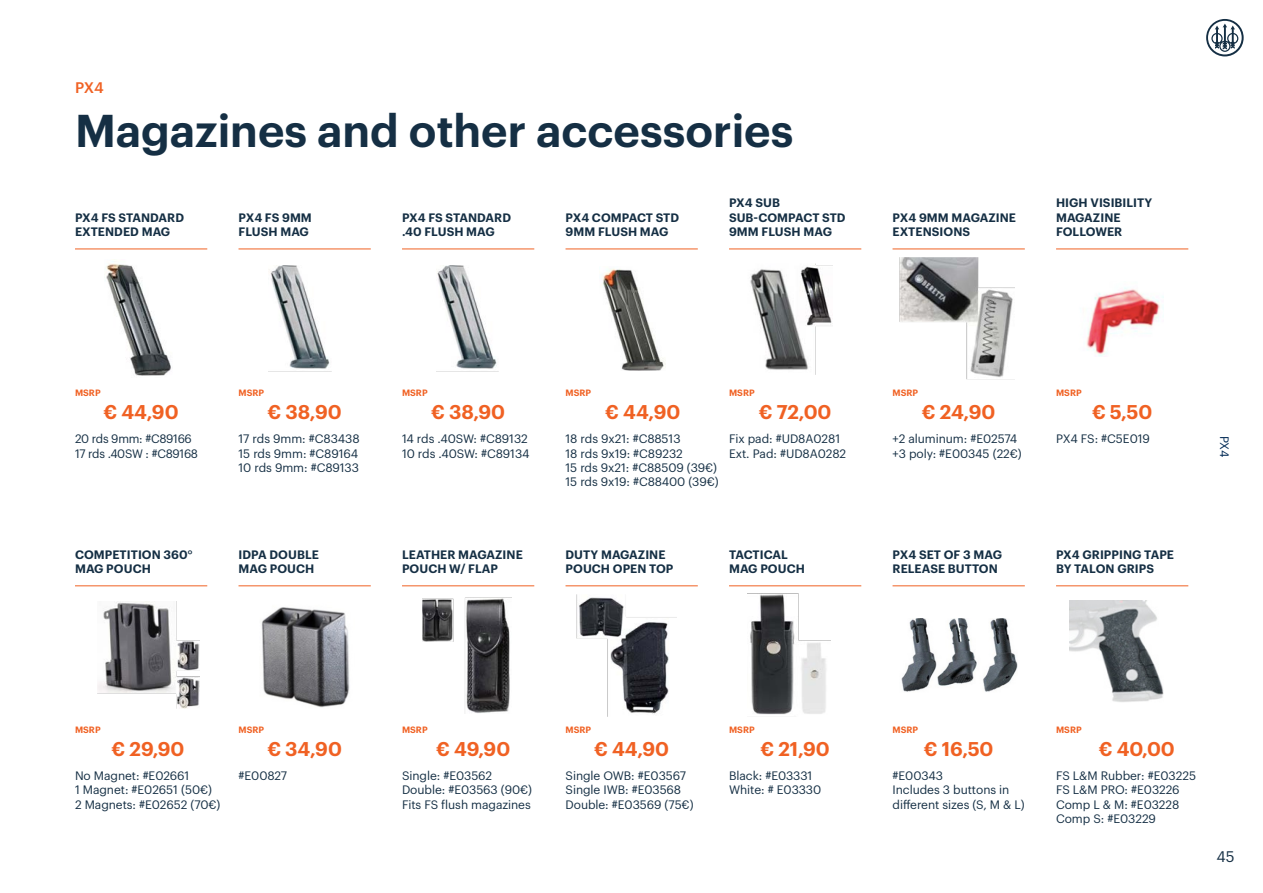
<style>
.page{position:relative;width:1263px;height:893px;background:#fff}
.page>*{position:absolute;margin:0;border:0;box-sizing:border-box;transform-origin:0 0}
.Chapter_opening{font:600 45px "Graphik";color:#152f44}
.t1{font:600 19.5px "Graphik";color:#f06123}
.Chapter_opening-2{font:500 15px "Graphik";color:#f06123}
.t2{font:15px "Graphik";color:#152f44}
.t3{font:12px "Graphik";letter-spacing:-.005em;color:#152f44}
.t4{font:600 12px/14.4px "Graphik";letter-spacing:.005em;color:#152f44}
.t5{font:12px "Graphik";color:#002954}
.t6{font:600 9px "Graphik";color:#f06123}
</style>
<div class="page">
<svg style="left:1206px;top:19px;width:37px;height:37px"></svg>
<hr style="left:75px;top:249px;width:132px;height:1px;background:#f06123">
<hr style="left:238px;top:249px;width:133px;height:1px;background:#f06123">
<hr style="left:402px;top:249px;width:132px;height:1px;background:#f06123">
<hr style="left:565px;top:249px;width:133px;height:1px;background:#f06123">
<hr style="left:729px;top:249px;width:132px;height:1px;background:#f06123">
<hr style="left:892px;top:249px;width:133px;height:1px;background:#f06123">
<hr style="left:1056px;top:249px;width:132px;height:1px;background:#f06123">
<hr style="left:75px;top:585px;width:132px;height:1px;background:#f06123">
<hr style="left:238px;top:585px;width:133px;height:1px;background:#f06123">
<hr style="left:402px;top:585px;width:132px;height:1px;background:#f06123">
<hr style="left:565px;top:585px;width:133px;height:1px;background:#f06123">
<hr style="left:729px;top:585px;width:132px;height:1px;background:#f06123">
<hr style="left:892px;top:585px;width:133px;height:1px;background:#f06123">
<hr style="left:1056px;top:585px;width:132px;height:1px;background:#f06123">
<img style="left:106px;top:261px;width:65px;height:115px">
<img style="left:269px;top:265px;width:62px;height:107px">
<img style="left:437px;top:265px;width:61px;height:107px">
<img style="left:602px;top:268px;width:62px;height:103px">
<img style="left:750px;top:263px;width:82px;height:111px">
<img style="left:899px;top:258px;width:116px;height:121px">
<img style="left:1086px;top:287px;width:77px;height:69px">
<img style="left:261px;top:607px;width:89px;height:101px">
<img style="left:422px;top:597px;width:90px;height:116px">
<img style="left:577px;top:597px;width:100px;height:119px">
<img style="left:747px;top:593px;width:83px;height:122px">
<img style="left:901px;top:618px;width:117px;height:74px">
<img style="left:1069px;top:600px;width:94px;height:102px">
<img style="left:97px;top:602px;width:103px;height:106px">
<p class="Chapter_opening-2" style="left:75px;top:76px;width:30px">PX4</p>
<p class="Chapter_opening" style="left:75px;top:96px;width:720px">Magazines and other accessories</p>
<p class="t4" style="left:75px;top:209px;width:111px">PX4 FS STANDARD</p>
<p class="t4" style="left:75px;top:224px;width:97px">EXTENDED MAG</p>
<p class="t4" style="left:239px;top:209px;width:75px">PX4 FS 9MM<br>FLUSH MAG</p>
<p class="t4" style="left:402px;top:209px;width:111px">PX4 FS STANDARD .40 FLUSH MAG</p>
<p class="t4" style="left:565px;top:209px;width:115px">PX4 COMPACT STD</p>
<p class="t4" style="left:565px;top:224px;width:104px">9MM FLUSH MAG</p>
<p class="t4" style="left:729px;top:195px;width:52px">PX4 SUB</p>
<p class="t4" style="left:729px;top:209px;width:118px">SUB-COMPACT STD</p>
<p class="t4" style="left:729px;top:224px;width:104px">9MM FLUSH MAG</p>
<p class="t4" style="left:892px;top:209px;width:125px">PX4 9MM MAGAZINE</p>
<p class="t4" style="left:892px;top:224px;width:79px">EXTENSIONS</p>
<p class="t4" style="left:1056px;top:195px;width:98px">HIGH VISIBILITY</p>
<p class="t4" style="left:1056px;top:209px;width:68px">MAGAZINE<br>FOLLOWER</p>
<p class="t6" style="left:75px;top:386px;width:27px">MSRP</p>
<p class="t6" style="left:239px;top:386px;width:27px">MSRP</p>
<p class="t6" style="left:402px;top:386px;width:27px">MSRP</p>
<p class="t6" style="left:565px;top:386px;width:27px">MSRP</p>
<p class="t6" style="left:729px;top:386px;width:27px">MSRP</p>
<p class="t6" style="left:892px;top:386px;width:27px">MSRP</p>
<p class="t6" style="left:1056px;top:386px;width:27px">MSRP</p>
<p class="t1" style="left:104px;top:397px;width:77px">€ 44,90</p>
<p class="t3" style="left:75px;top:430px;width:118px">20 rds 9mm: #C89166</p>
<p class="t3" style="left:75px;top:444px;width:125px">17 rds .40SW : #C89168</p>
<p class="t1" style="left:268px;top:397px;width:76px">€ 38,90</p>
<p class="t3" style="left:238px;top:430px;width:123px">17 rds 9mm: #C83438</p>
<p class="t3" style="left:238px;top:444px;width:121px">15 rds 9mm: #C89164</p>
<p class="t3" style="left:238px;top:459px;width:122px">10 rds 9mm: #C89133</p>
<p class="t1" style="left:431px;top:397px;width:76px">€ 38,90</p>
<p class="t3" style="left:402px;top:430px;width:127px">14 rds .40SW: #C89132</p>
<p class="t3" style="left:402px;top:444px;width:129px">10 rds .40SW: #C89134</p>
<p class="t1" style="left:605px;top:397px;width:77px">€ 44,90</p>
<p class="t3" style="left:565px;top:430px;width:117px">18 rds 9x21: #C88513</p>
<p class="t3" style="left:565px;top:444px;width:119px">18 rds 9x19: #C89232</p>
<p class="t3" style="left:565px;top:459px;width:153px">15 rds 9x21: #C88509 (39€)</p>
<p class="t3" style="left:565px;top:473px;width:155px">15 rds 9x19: #C88400 (39€)</p>
<p class="t1" style="left:759px;top:397px;width:74px">€ 72,00</p>
<p class="t3" style="left:729px;top:430px;width:113px">Fix pad: #UD8A0281</p>
<p class="t3" style="left:729px;top:444px;width:119px">Ext. Pad: #UD8A0282</p>
<p class="t1" style="left:922px;top:397px;width:75px">€ 24,90</p>
<p class="t3" style="left:892px;top:430px;width:126px">+2 aluminum: #E02574</p>
<p class="t3" style="left:892px;top:444px;width:131px">+3 poly: #E00345 (22€)</p>
<p class="t1" style="left:1092px;top:397px;width:62px">€ 5,50</p>
<p class="t3" style="left:1056px;top:430px;width:95px">PX4 FS: #C5E019</p>
<p class="t5" style="left:1233px;top:435px;width:23px;rotate:90deg">PX4</p>
<p class="t4" style="left:75px;top:546px;width:119px">COMPETITION 360°</p>
<p class="t4" style="left:75px;top:561px;width:77px">MAG POUCH</p>
<p class="t4" style="left:239px;top:546px;width:82px">IDPA DOUBLE<br>MAG POUCH</p>
<p class="t4" style="left:402px;top:546px;width:122px">LEATHER MAGAZINE</p>
<p class="t4" style="left:402px;top:561px;width:97px">POUCH W/ FLAP</p>
<p class="t4" style="left:565px;top:546px;width:102px">DUTY MAGAZINE</p>
<p class="t4" style="left:565px;top:561px;width:109px">POUCH OPEN TOP</p>
<p class="t4" style="left:729px;top:546px;width:77px">TACTICAL<br>MAG POUCH</p>
<p class="t4" style="left:892px;top:546px;width:111px">PX4 SET OF 3 MAG</p>
<p class="t4" style="left:892px;top:561px;width:107px">RELEASE BUTTON</p>
<p class="t4" style="left:1056px;top:546px;width:119px">PX4 GRIPPING TAPE</p>
<p class="t4" style="left:1056px;top:561px;width:100px">BY TALON GRIPS</p>
<p class="t6" style="left:75px;top:722px;width:27px">MSRP</p>
<p class="t1" style="left:112px;top:734px;width:74px">€ 29,90</p>
<p class="t3" style="left:75px;top:767px;width:116px">No Magnet: #E02661</p>
<p class="t3" style="left:75px;top:781px;width:138px">1 Magnet: #E02651 (50€)</p>
<p class="t3" style="left:75px;top:795px;width:147px">2 Magnets: #E02652 (70€)</p>
<p class="t6" style="left:239px;top:722px;width:27px">MSRP</p>
<p class="t1" style="left:267px;top:734px;width:76px">€ 34,90</p>
<p class="t3" style="left:238px;top:767px;width:50px">#E00827</p>
<p class="t6" style="left:402px;top:722px;width:27px">MSRP</p>
<p class="t1" style="left:436px;top:734px;width:76px">€ 49,90</p>
<p class="t3" style="left:402px;top:767px;width:92px">Single: #E03562</p>
<p class="t3" style="left:402px;top:781px;width:132px">Double: #E03563 (90€)</p>
<p class="t3" style="left:402px;top:795px;width:130px">Fits FS flush magazines</p>
<p class="t6" style="left:565px;top:722px;width:27px">MSRP</p>
<p class="t1" style="left:594px;top:734px;width:77px">€ 44,90</p>
<p class="t3" style="left:565px;top:767px;width:122px">Single OWB: #E03567</p>
<p class="t3" style="left:565px;top:781px;width:117px">Single IWB: #E03568</p>
<p class="t3" style="left:565px;top:795px;width:130px">Double: #E03569 (75€)</p>
<p class="t6" style="left:729px;top:722px;width:27px">MSRP</p>
<p class="t1" style="left:760px;top:734px;width:71px">€ 21,90</p>
<p class="t3" style="left:729px;top:767px;width:85px">Black: #E03331</p>
<p class="t3" style="left:729px;top:781px;width:94px">White: # E03330</p>
<p class="t6" style="left:892px;top:722px;width:27px">MSRP</p>
<p class="t1" style="left:924px;top:734px;width:71px">€ 16,50</p>
<p class="t3" style="left:892px;top:767px;width:52px">#E00343</p>
<p class="t3" style="left:892px;top:781px;width:118px">Includes 3 buttons in</p>
<p class="t3" style="left:892px;top:795px;width:134px">different sizes (S, M &amp; L)</p>
<p class="t6" style="left:1056px;top:722px;width:27px">MSRP</p>
<p class="t1" style="left:1099px;top:734px;width:78px">€ 40,00</p>
<p class="t3" style="left:1056px;top:767px;width:141px">FS L&amp;M Rubber: #E03225</p>
<p class="t3" style="left:1056px;top:781px;width:125px">FS L&amp;M PRO: #E03226</p>
<p class="t3" style="left:1056px;top:795px;width:125px">Comp L &amp; M: #E03228</p>
<p class="t3" style="left:1056px;top:810px;width:101px">Comp S: #E03229</p>
<p class="t2" style="left:1216px;top:845px;width:20px">45</p>
</div>
